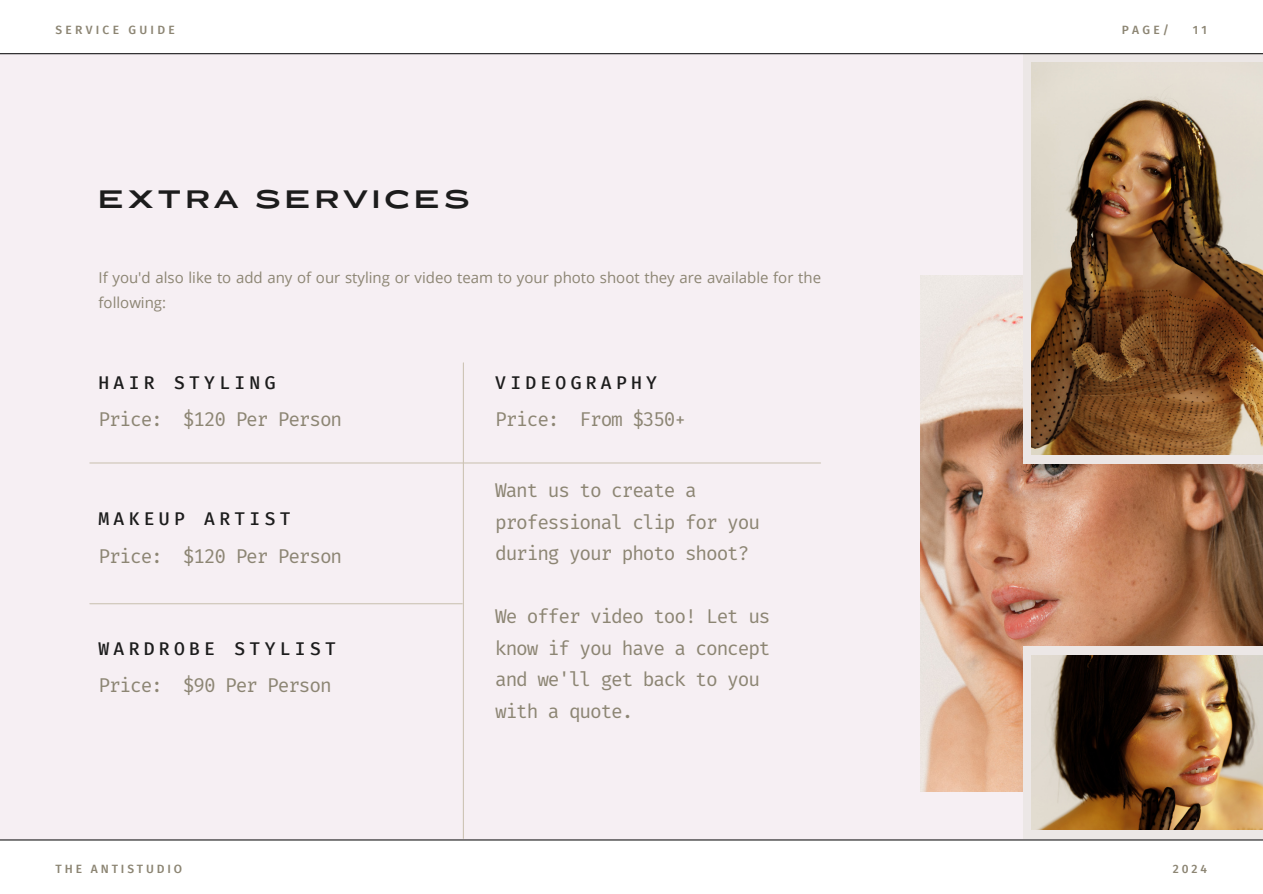
<style>
.page{position:relative;width:1263px;height:894px;background:#fff}
.page>*{position:absolute;margin:0;border:0;box-sizing:border-box;transform-origin:0 0}
.t1{font:700 24px "Messapia";letter-spacing:.19em;color:#1c1c1c}
.t2{font:19.5px/31.5px "Fira Mono";letter-spacing:-.06em;color:#8c8573}
.t3{font:500 18px "Fira Mono";letter-spacing:.24em;color:#1c1c1c}
.t4{font:15px/24.8px "Open Sans";color:#8c8573}
.t5{font:500 12px "Fira Sans";letter-spacing:.24em;color:#8c8573}
.t6{font:500 12px "Fira Sans";letter-spacing:.27em;color:#8c8573}
</style>
<div class="page">
<div style="left:0;top:53px;width:1263px;height:786px;background:#f6eff3"></div>
<hr style="left:0;top:839px;width:1263px;height:1px;background:#1c1c1c">
<img style="left:921px;top:276px;width:342px;height:515px">
<div style="left:1023px;top:53px;width:240px;height:410px;background:#ece7e6"></div>
<div style="left:1023px;top:646px;width:240px;height:192px;background:#ece7e6"></div>
<img style="left:1031px;top:62px;width:232px;height:392px">
<img style="left:1031px;top:655px;width:232px;height:174px">
<hr style="left:0;top:53px;width:1263px;height:1px;background:#1c1c1c">
<hr style="left:90px;top:462px;width:730px;height:1px;background:#cdc4b5">
<hr style="left:90px;top:603px;width:372px;height:1px;background:#cdc4b5">
<hr style="left:463px;top:363px;width:1px;height:475px;background:#cdc4b5">
<p class="t6" style="left:56px;top:23px;width:121px">SERVICE GUIDE</p>
<p class="t5" style="left:1122px;top:23px;width:49px">PAGE/</p>
<p class="t5" style="left:1193px;top:23px;width:16px">1 1</p>
<p class="t1" style="left:99px;top:184px;width:372px">EXTRA SERVICES</p>
<p class="t4" style="left:99px;top:265px;width:724px">If you'd also like to add any of our styling or video team to your photo shoot they are available for the following:</p>
<p class="t3" style="left:99px;top:372px;width:178px">HAIR STYLING</p>
<p class="t2" style="left:99px;top:404px;width:245px">Price: $120 Per Person</p>
<p class="t3" style="left:99px;top:508px;width:194px">MAKEUP ARTIST</p>
<p class="t2" style="left:99px;top:540px;width:245px">Price: $120 Per Person</p>
<p class="t3" style="left:99px;top:638px;width:239px">WARDROBE STYLIST</p>
<p class="t2" style="left:99px;top:669px;width:235px">Price: $90 Per Person</p>
<p class="t3" style="left:495px;top:372px;width:163px">VIDEOGRAPHY</p>
<p class="t2" style="left:495px;top:404px;width:192px">Price: From $350+</p>
<p class="t2" style="left:495px;top:474px;width:266px">Want us to create a professional clip for you during your photo shoot?</p>
<p class="t2" style="left:495px;top:600px;width:277px">We offer video too! Let us know if you have a concept and we'll get back to you with a quote.</p>
<p class="t5" style="left:56px;top:861px;width:128px">THE ANTISTUDIO</p>
<p class="t5" style="left:1173px;top:861px;width:36px">2024</p>
</div>
